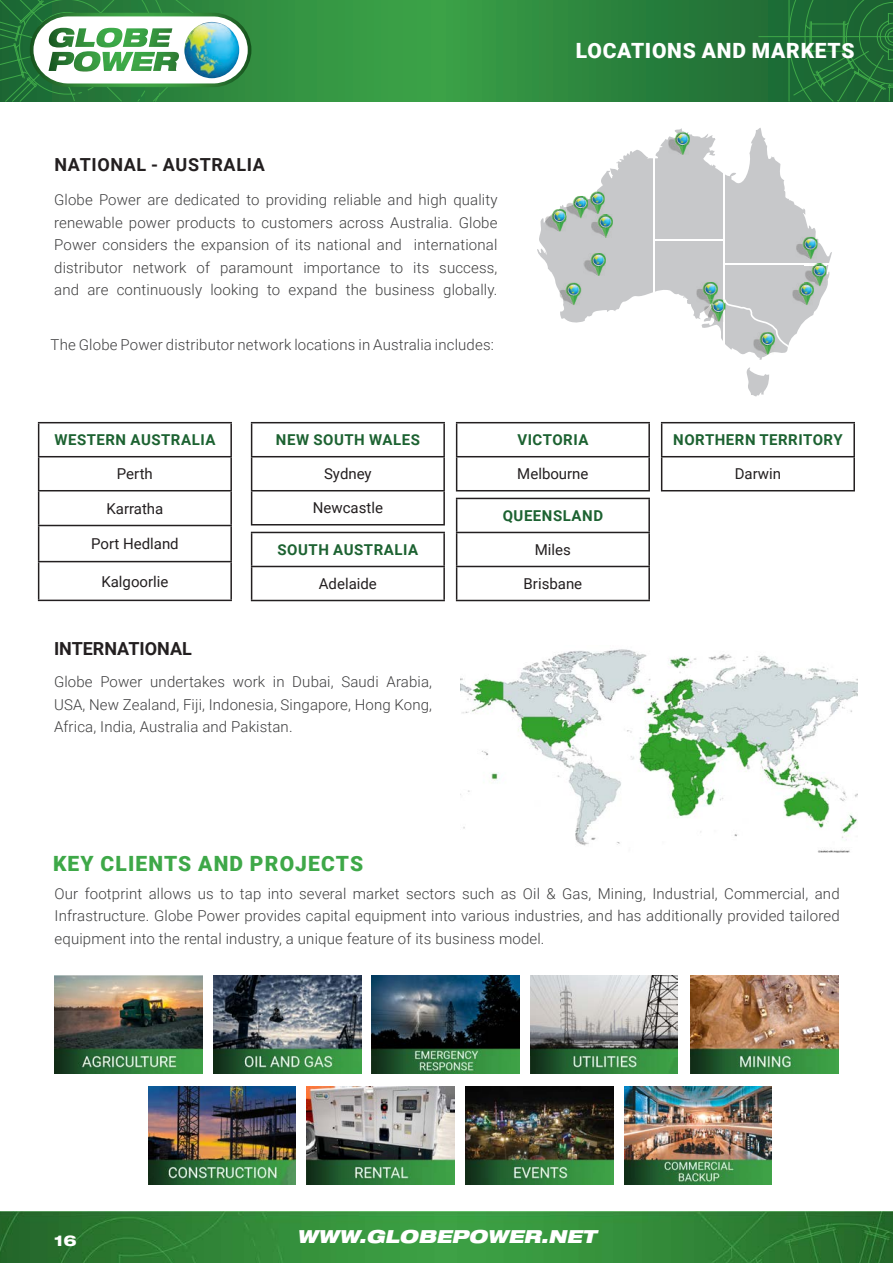
<style>
.page{position:relative;width:893px;height:1263px;background:#fff}
.page>*{position:absolute;margin:0;border:0;box-sizing:border-box;transform-origin:0 0}
.t1{font:900 21px "Roboto";letter-spacing:.055em;color:#3ea848}
.t2{font:900 21px "Roboto";letter-spacing:.035em;color:#fff}
.t3{font:italic 900 expanded 18px "Helvetica Neue LT Pro";color:#fff}
.t4{font:700 18px "Roboto";letter-spacing:.025em;color:#231f20}
.t5{font:700 18px "Roboto";color:#231f20}
.t6{font:300 15px/22.5px "Roboto";letter-spacing:.01em;color:#3e3e3f;text-align:justify}
.t7{font:15px "Roboto";color:#231f20}
.t8{font:700 15px "Roboto";letter-spacing:.035em;color:#1c6231}
.t9{font:800 expanded 15px "Helvetica Neue LT Pro";color:#fff}
</style>
<div class="page">
<img style="left:0;top:1211px;width:893px;height:52px">
<svg style="left:227px;top:0;width:666px;height:102px;background:#2c863e"></svg>
<svg style="left:0;top:0;width:227px;height:102px;background:#257839"></svg>
<img style="left:30px;top:13px;width:221px;height:74px">
<img style="left:184px;top:22px;width:55px;height:56px">
<svg style="left:537px;top:128px;width:295px;height:232px;fill:#c7c8ca"></svg>
<svg style="left:746px;top:367px;width:23px;height:29px"></svg>
<hr style="left:653px;top:149px;width:1px;height:157px;background:#fff">
<hr style="left:723px;top:155px;width:2px;height:193px;background:#fff">
<hr style="left:654px;top:239px;width:70px;height:2px;background:#fff">
<hr style="left:724px;top:264px;width:119px;height:1px;background:#fff">
<img style="left:560px;top:283px;width:21px;height:22px">
<img style="left:696px;top:282px;width:22px;height:22px">
<img style="left:704px;top:299px;width:19px;height:23px">
<svg style="left:723px;top:299px;width:69px;height:52px;background:#cbcdce"></svg>
<img style="left:704px;top:299px;width:14px;height:5px">
<img style="left:668px;top:133px;width:22px;height:22px">
<img style="left:796px;top:237px;width:21px;height:22px">
<img style="left:805px;top:265px;width:21px;height:21px">
<img style="left:792px;top:283px;width:22px;height:22px">
<svg style="left:805px;top:283px;width:9px;height:3px"></svg>
<img style="left:753px;top:332px;width:22px;height:23px">
<img style="left:545px;top:209px;width:22px;height:22px">
<img style="left:584px;top:253px;width:22px;height:23px">
<img style="left:583px;top:192px;width:5px;height:4px">
<img style="left:588px;top:192px;width:17px;height:22px">
<img style="left:591px;top:215px;width:22px;height:22px">
<img style="left:566px;top:196px;width:17px;height:4px">
<img style="left:566px;top:200px;width:22px;height:18px">
<svg style="left:583px;top:196px;width:5px;height:3px"></svg>
<img style="left:583px;top:199px;width:5px;height:15px">
<img style="left:55px;top:975px;width:147px;height:98px">
<img style="left:624px;top:1086px;width:148px;height:98px">
<img style="left:148px;top:1086px;width:148px;height:98px">
<img style="left:372px;top:975px;width:147px;height:98px">
<img style="left:466px;top:1086px;width:147px;height:98px">
<img style="left:691px;top:975px;width:147px;height:98px">
<img style="left:214px;top:975px;width:147px;height:98px">
<img style="left:307px;top:1086px;width:147px;height:98px">
<img style="left:530px;top:975px;width:148px;height:98px">
<hr style="left:38px;top:422px;width:194px;height:1px;background:#231f20">
<hr style="left:38px;top:423px;width:1px;height:33px;background:#231f20">
<hr style="left:230px;top:423px;width:2px;height:33px;background:#231f20">
<hr style="left:38px;top:456px;width:194px;height:1px;background:#231f20">
<hr style="left:38px;top:457px;width:1px;height:33px;background:#231f20">
<hr style="left:230px;top:457px;width:2px;height:33px;background:#231f20">
<hr style="left:38px;top:490px;width:194px;height:1px;background:#231f20">
<hr style="left:38px;top:491px;width:1px;height:34px;background:#231f20">
<hr style="left:230px;top:491px;width:2px;height:34px;background:#231f20">
<hr style="left:38px;top:525px;width:194px;height:1px;background:#231f20">
<hr style="left:38px;top:526px;width:1px;height:35px;background:#231f20">
<hr style="left:230px;top:526px;width:2px;height:35px;background:#231f20">
<hr style="left:38px;top:561px;width:194px;height:1px;background:#231f20">
<hr style="left:38px;top:562px;width:1px;height:38px;background:#231f20">
<hr style="left:230px;top:562px;width:2px;height:38px;background:#231f20">
<hr style="left:38px;top:600px;width:194px;height:1px;background:#231f20">
<hr style="left:251px;top:422px;width:194px;height:1px;background:#231f20">
<hr style="left:251px;top:423px;width:1px;height:33px;background:#231f20">
<hr style="left:443px;top:423px;width:2px;height:33px;background:#231f20">
<hr style="left:251px;top:456px;width:194px;height:1px;background:#231f20">
<hr style="left:251px;top:457px;width:1px;height:33px;background:#231f20">
<hr style="left:443px;top:457px;width:2px;height:33px;background:#231f20">
<hr style="left:251px;top:490px;width:194px;height:1px;background:#231f20">
<hr style="left:251px;top:491px;width:1px;height:33px;background:#231f20">
<hr style="left:443px;top:491px;width:2px;height:33px;background:#231f20">
<hr style="left:251px;top:524px;width:194px;height:1px;background:#231f20">
<hr style="left:456px;top:422px;width:194px;height:1px;background:#231f20">
<hr style="left:456px;top:423px;width:1px;height:33px;background:#231f20">
<hr style="left:648px;top:423px;width:2px;height:33px;background:#231f20">
<hr style="left:456px;top:456px;width:194px;height:1px;background:#231f20">
<hr style="left:456px;top:457px;width:1px;height:33px;background:#231f20">
<hr style="left:648px;top:457px;width:2px;height:33px;background:#231f20">
<hr style="left:456px;top:490px;width:194px;height:1px;background:#231f20">
<hr style="left:661px;top:422px;width:194px;height:1px;background:#231f20">
<hr style="left:661px;top:423px;width:1px;height:33px;background:#231f20">
<hr style="left:853px;top:423px;width:2px;height:33px;background:#231f20">
<hr style="left:661px;top:456px;width:194px;height:1px;background:#231f20">
<hr style="left:661px;top:457px;width:1px;height:33px;background:#231f20">
<hr style="left:853px;top:457px;width:2px;height:33px;background:#231f20">
<hr style="left:661px;top:490px;width:194px;height:1px;background:#231f20">
<hr style="left:251px;top:532px;width:194px;height:1px;background:#231f20">
<hr style="left:251px;top:533px;width:1px;height:33px;background:#231f20">
<hr style="left:443px;top:533px;width:2px;height:33px;background:#231f20">
<hr style="left:251px;top:566px;width:194px;height:1px;background:#231f20">
<hr style="left:251px;top:567px;width:1px;height:33px;background:#231f20">
<hr style="left:443px;top:567px;width:2px;height:33px;background:#231f20">
<hr style="left:251px;top:600px;width:194px;height:1px;background:#231f20">
<hr style="left:456px;top:498px;width:194px;height:1px;background:#231f20">
<hr style="left:456px;top:499px;width:1px;height:33px;background:#231f20">
<hr style="left:648px;top:499px;width:2px;height:33px;background:#231f20">
<hr style="left:456px;top:532px;width:194px;height:1px;background:#231f20">
<hr style="left:456px;top:533px;width:1px;height:33px;background:#231f20">
<hr style="left:648px;top:533px;width:2px;height:33px;background:#231f20">
<hr style="left:456px;top:566px;width:194px;height:1px;background:#231f20">
<hr style="left:456px;top:567px;width:1px;height:33px;background:#231f20">
<hr style="left:648px;top:567px;width:2px;height:33px;background:#231f20">
<hr style="left:456px;top:600px;width:194px;height:1px;background:#231f20">
<img style="left:460px;top:649px;width:398px;height:204px">
<p class="t4" style="left:54px;top:152px;width:212px">NATIONAL - AUSTRALIA</p>
<p class="t6" style="left:54px;top:188px;width:445px">Globe Power are dedicated to providing reliable and high quality renewable power products to customers across Australia. Globe Power considers the expansion of its national and international distributor network of paramount importance to its success, and are continuously looking to expand the business globally.</p>
<p class="t6" style="left:51px;top:333px;width:445px">The Globe Power distributor network locations in Australia includes:</p>
<p class="t2" style="left:576px;top:36px;width:280px">LOCATIONS AND MARKETS</p>
<p class="t8" style="left:54px;top:429px;width:163px">WESTERN AUSTRALIA</p>
<p class="t7" style="left:117px;top:463px;width:37px">Perth</p>
<p class="t7" style="left:106px;top:498px;width:58px">Karratha</p>
<p class="t7" style="left:91px;top:533px;width:89px">Port Hedland</p>
<p class="t7" style="left:101px;top:571px;width:69px">Kalgoorlie</p>
<p class="t8" style="left:276px;top:429px;width:145px">NEW SOUTH WALES</p>
<p class="t7" style="left:324px;top:463px;width:49px">Sydney</p>
<p class="t7" style="left:313px;top:497px;width:72px">Newcastle</p>
<p class="t8" style="left:278px;top:539px;width:142px">SOUTH AUSTRALIA</p>
<p class="t7" style="left:319px;top:573px;width:60px">Adelaide</p>
<p class="t5" style="left:54px;top:636px;width:139px">INTERNATIONAL</p>
<p class="t6" style="left:54px;top:670px;width:380px">Globe Power undertakes work in Dubai, Saudi Arabia, USA, New Zealand, Fiji, Indonesia, Singapore, Hong Kong, Africa, India, Australia and Pakistan.</p>
<p class="t1" style="left:53px;top:849px;width:312px">KEY CLIENTS AND PROJECTS</p>
<p class="t8" style="left:517px;top:429px;width:73px">VICTORIA</p>
<p class="t7" style="left:517px;top:463px;width:73px">Melbourne</p>
<p class="t8" style="left:503px;top:505px;width:102px">QUEENSLAND</p>
<p class="t7" style="left:535px;top:539px;width:38px">Miles</p>
<p class="t7" style="left:524px;top:573px;width:60px">Brisbane</p>
<p class="t8" style="left:673px;top:429px;width:171px">NORTHERN TERRITORY</p>
<p class="t7" style="left:735px;top:463px;width:48px">Darwin</p>
<p class="t6" style="left:55px;top:882px;width:787px">Our footprint allows us to tap into several market sectors such as Oil &amp; Gas, Mining, Industrial, Commercial, and Infrastructure. Globe Power provides capital equipment into various industries, and has additionally provided tailored equipment into the rental industry, a unique feature of its business model.</p>
<p class="t9" style="left:54px;top:1231px;width:24px">16</p>
<p class="t3" style="left:297px;top:1225px;width:301px">WWW.GLOBEPOWER.NET</p>
</div>
